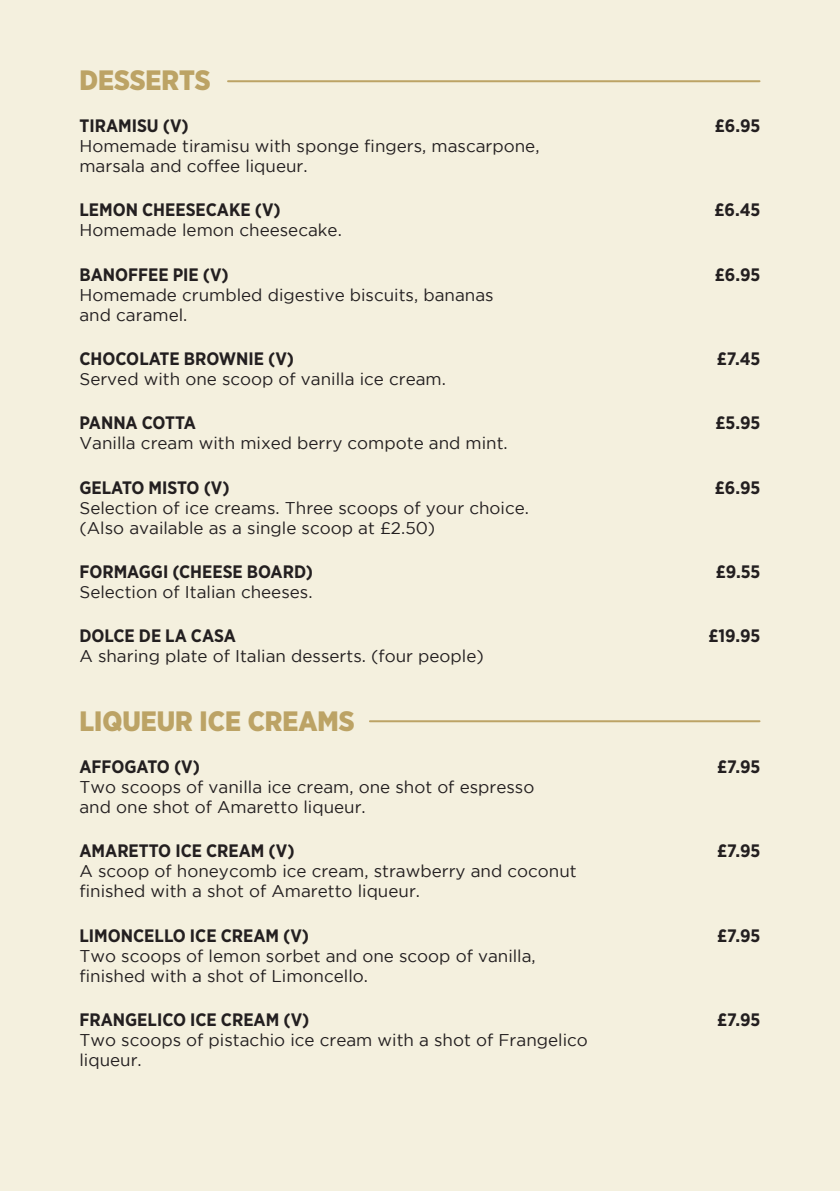
<style>
.page{position:relative;width:840px;height:1191px;background:#fff}
.page>*{position:absolute;margin:0;border:0;box-sizing:border-box;transform-origin:0 0}
.Food_headers{font:900 28px "Gotham Narrow";color:#bca365}
.food_name{font:700 18px "Gotham Narrow";color:#231f20}
.Food_description{font:17px/20px "Gotham";color:#231f20}
</style>
<div class="page">
<div style="left:0;top:0;width:839px;height:1191px;background:#f4f0de"></div>
<hr style="left:228px;top:80px;width:531px;height:2px;background:#bca365">
<hr style="left:370px;top:720px;width:389px;height:2px;background:#bca365">
<p class="Food_headers" style="left:79px;top:62px;width:132px">DESSERTS</p>
<p class="food_name" style="left:79px;top:114px;width:111px">TIRAMISU (V)</p>
<p class="food_name" style="left:714px;top:114px;width:47px">£6.95</p>
<p class="Food_description" style="left:79px;top:136px;width:461px">Homemade tiramisu with sponge fingers, mascarpone, marsala and coffee liqueur.</p>
<p class="food_name" style="left:79px;top:198px;width:203px">LEMON CHEESECAKE (V)</p>
<p class="food_name" style="left:714px;top:198px;width:47px">£6.45</p>
<p class="Food_description" style="left:79px;top:220px;width:264px">Homemade lemon cheesecake.</p>
<p class="food_name" style="left:79px;top:263px;width:151px">BANOFFEE PIE (V)</p>
<p class="food_name" style="left:714px;top:263px;width:47px">£6.95</p>
<p class="Food_description" style="left:79px;top:284px;width:415px">Homemade crumbled digestive biscuits, bananas and caramel.</p>
<p class="food_name" style="left:79px;top:347px;width:216px">CHOCOLATE BROWNIE (V)</p>
<p class="food_name" style="left:716px;top:347px;width:45px">£7.45</p>
<p class="Food_description" style="left:79px;top:369px;width:368px">Served with one scoop of vanilla ice cream.</p>
<p class="food_name" style="left:79px;top:411px;width:118px">PANNA COTTA</p>
<p class="food_name" style="left:715px;top:411px;width:46px">£5.95</p>
<p class="Food_description" style="left:79px;top:433px;width:429px">Vanilla cream with mixed berry compote and mint.</p>
<p class="food_name" style="left:79px;top:476px;width:152px">GELATO MISTO (V)</p>
<p class="food_name" style="left:714px;top:476px;width:47px">£6.95</p>
<p class="Food_description" style="left:79px;top:497px;width:451px">Selection of ice creams. Three scoops of your choice. (Also available as a single scoop at £2.50)</p>
<p class="food_name" style="left:79px;top:560px;width:235px">FORMAGGI (CHEESE BOARD)</p>
<p class="food_name" style="left:715px;top:560px;width:46px">£9.55</p>
<p class="Food_description" style="left:79px;top:581px;width:234px">Selection of Italian cheeses.</p>
<p class="food_name" style="left:79px;top:624px;width:158px">DOLCE DE LA CASA</p>
<p class="food_name" style="left:708px;top:624px;width:54px">£19.95</p>
<p class="Food_description" style="left:79px;top:646px;width:405px">A sharing plate of Italian desserts. (four people)</p>
<p class="Food_headers" style="left:79px;top:703px;width:276px">LIQUEUR ICE CREAMS</p>
<p class="food_name" style="left:79px;top:755px;width:122px">AFFOGATO (V)</p>
<p class="food_name" style="left:716px;top:755px;width:45px">£7.95</p>
<p class="Food_description" style="left:79px;top:776px;width:456px">Two scoops of vanilla ice cream, one shot of espresso and one shot of Amaretto liqueur.</p>
<p class="food_name" style="left:79px;top:839px;width:216px">AMARETTO ICE CREAM (V)</p>
<p class="food_name" style="left:716px;top:839px;width:45px">£7.95</p>
<p class="Food_description" style="left:79px;top:861px;width:498px">A scoop of honeycomb ice cream, strawberry and coconut finished with a shot of Amaretto liqueur.</p>
<p class="food_name" style="left:79px;top:923px;width:231px">LIMONCELLO ICE CREAM (V)</p>
<p class="food_name" style="left:716px;top:923px;width:45px">£7.95</p>
<p class="Food_description" style="left:79px;top:945px;width:457px">Two scoops of lemon sorbet and one scoop of vanilla, finished with a shot of Limoncello.</p>
<p class="food_name" style="left:79px;top:1008px;width:231px">FRANGELICO ICE CREAM (V)</p>
<p class="food_name" style="left:716px;top:1008px;width:45px">£7.95</p>
<p class="Food_description" style="left:79px;top:1029px;width:509px">Two scoops of pistachio ice cream with a shot of Frangelico liqueur.</p>
</div>
